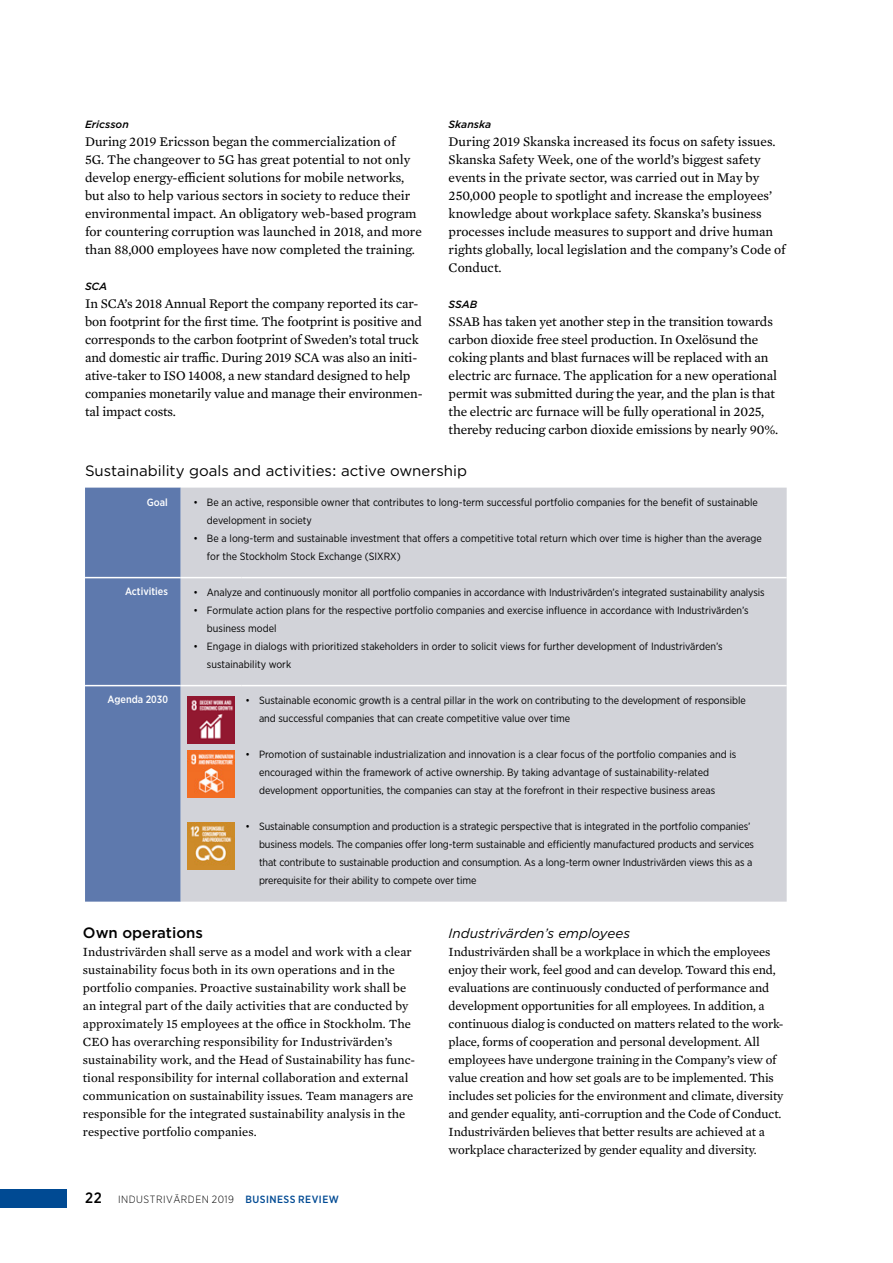
<style>
.page{position:relative;width:893px;height:1263px;background:#fff}
.page>*{position:absolute;margin:0;border:0;box-sizing:border-box;transform-origin:0 0}
.tabellhuvud{font:15px "Gotham";color:#000}
.Rubrik_3{font:500 15px "Gotham";color:#000}
.Text{font:13.5px/18px "Mercury Text G2";letter-spacing:-.01em;color:#000}
.Rubrik_4{font:italic 13.5px "Gotham";color:#000}
.Text-2{font:12.75px/18px "Mercury Text G2";letter-spacing:-.01em;color:#000}
.t1{font:10.5px/18px "Gotham Narrow";letter-spacing:-.005em;color:#000}
.t2{font:300 10.5px "Gotham Narrow";letter-spacing:.05em;color:#000}
.Tabelltext{font:500 10.5px "Gotham Narrow";color:#fff}
.Rubrik_5{font:italic 500 10.5px "Gotham";color:#000}
.s1{font-weight:500;font-size:15px}
.s2{font-weight:500;color:#004a93}
</style>
<div class="page">
<div style="left:0;top:1190px;width:67px;height:18px;background:#004a93"></div>
<div style="left:85px;top:488px;width:96px;height:414px;background:#5e79ad"></div>
<div style="left:181px;top:488px;width:606px;height:197px;background:#d2d3d9"></div>
<div style="left:181px;top:686px;width:606px;height:216px;background:#d2d3d9"></div>
<hr style="left:85px;top:577px;width:96px;height:1px;background:#fff">
<hr style="left:181px;top:577px;width:60px;height:1px;background:#fff">
<hr style="left:241px;top:577px;width:546px;height:1px;background:#fff">
<hr style="left:85px;top:685px;width:96px;height:1px;background:#fff">
<img style="left:187px;top:696px;width:48px;height:47px">
<img style="left:187px;top:822px;width:48px;height:47px">
<img style="left:187px;top:750px;width:48px;height:47px">
<p class="Rubrik_5" style="left:449px;top:117px;width:44px">Skanska</p>
<p class="Text" style="left:449px;top:131px;width:339px">During 2019 Skanska increased its focus on safety issues.<br>Skanska Safety Week, one of the world’s biggest safety events in the private sector, was carried out in May by 250,000 people to spotlight and increase the employees’ knowledge about workplace safety. Skanska’s business processes include measures to support and drive human rights globally, local legislation and the company’s Code of Conduct.</p>
<p class="Rubrik_5" style="left:449px;top:297px;width:30px">SSAB</p>
<p class="Text" style="left:449px;top:311px;width:331px">SSAB has taken yet another step in the transition towards carbon dioxide free steel production. In Oxelösund the coking plants and blast furnaces will be replaced with an electric arc furnace. The application for a new operational permit was submitted during the year, and the plan is that the electric arc furnace will be fully operational in 2025, thereby reducing carbon dioxide emissions by nearly 90%.</p>
<p class="tabellhuvud" style="left:85px;top:461px;width:384px">Sustainability goals and activities: active ownership</p>
<p class="Tabelltext" style="left:147px;top:495px;width:23px">GOAL</p>
<p class="t1" style="left:207px;top:493px;width:552px;text-indent:-14px">• Be an active, responsible owner that contributes to long-term successful portfolio companies for the benefit of sustainable development in society</p>
<p class="t1" style="left:207px;top:529px;width:556px;text-indent:-14px">• Be a long-term and sustainable investment that offers a competitive total return which over time is higher than the average for the Stockholm Stock Exchange (SIXRX)</p>
<p class="Tabelltext" style="left:125px;top:584px;width:44px">ACTIVITIES</p>
<p class="t1" style="left:193px;top:583px;width:573px">• Analyze and continuously monitor all portfolio companies in accordance with Industrivärden’s integrated sustainability analysis</p>
<p class="t1" style="left:207px;top:601px;width:543px;text-indent:-14px">• Formulate action plans for the respective portfolio companies and exercise influence in accordance with Industrivärden’s business model</p>
<p class="t1" style="left:207px;top:637px;width:517px;text-indent:-14px">• Engage in dialogs with prioritized stakeholders in order to solicit views for further development of Industrivärden’s sustainability work</p>
<p class="Tabelltext" style="left:108px;top:692px;width:62px">AGENDA 2030</p>
<p class="t1" style="left:259px;top:691px;width:488px;text-indent:-14px">• Sustainable economic growth is a central pillar in the work on contributing to the development of responsible and successful companies that can create competitive value over time</p>
<p class="t1" style="left:259px;top:745px;width:479px;text-indent:-14px">• Promotion of sustainable industrialization and innovation is a clear focus of the portfolio companies and is encouraged within the framework of active ownership. By taking advantage of sustainability-related development opportunities, the companies can stay at the forefront in their respective business areas</p>
<p class="t1" style="left:259px;top:817px;width:497px;text-indent:-14px">• Sustainable consumption and production is a strategic perspective that is integrated in the portfolio companies’ business models. The companies offer long-term sustainable and efficiently manufactured products and services that contribute to sustainable production and consumption. As a long-term owner Industrivärden views this as a prerequisite for their ability to compete over time</p>
<p class="Rubrik_5" style="left:85px;top:117px;width:45px">Ericsson</p>
<p class="Text" style="left:85px;top:131px;width:338px">During 2019 Ericsson began the commercialization of<br>5G. The changeover to 5G has great potential to not only develop energy-efficient solutions for mobile networks, but also to help various sectors in society to reduce their environmental impact. An obligatory web-based program for countering corruption was launched in 2018, and more than 88,000 employees have now completed the training.</p>
<p class="Rubrik_5" style="left:85px;top:279px;width:24px">SCA</p>
<p class="Text" style="left:85px;top:293px;width:339px">In SCA’s 2018 Annual Report the company reported its car&shy;bon footprint for the first time. The footprint is positive and corresponds to the carbon footprint of Sweden’s total truck and domestic air traffic. During 2019 SCA was also an initi&shy;ative-taker to ISO 14008, a new standard designed to help companies monetarily value and manage their environmen&shy;tal impact costs.</p>
<p class="Rubrik_3" style="left:83px;top:922px;width:122px">Own operations</p>
<p class="Text-2" style="left:83px;top:942px;width:334px">Industrivärden shall serve as a model and work with a clear sustainability focus both in its own operations and in the portfolio companies. Proactive sustainability work shall be an integral part of the daily activities that are conducted by approximately 15 employees at the office in Stockholm. The CEO has overarching responsibility for Industrivärden’s sustainability work, and the Head of Sustainability has func&shy;tional responsibility for internal collaboration and external communication on sustainability issues. Team managers are responsible for the integrated sustainability analysis in the respective portfolio companies.</p>
<p class="t2" style="left:85px;top:1193px;width:255px"><span class="s1">22</span> INDUSTRIVÄRDEN 2019 <span class="s2">BUSINESS REVIEW</span></p>
<p class="Rubrik_4" style="left:449px;top:924px;width:183px">Industrivärden’s employees</p>
<p class="Text-2" style="left:449px;top:942px;width:336px">Industrivärden shall be a workplace in which the employees enjoy their work, feel good and can develop. Toward this end, evaluations are continuously conducted of performance and development opportunities for all employees. In addition, a continuous dialog is conducted on matters related to the work&shy;place, forms of cooperation and personal development. All employees have undergone training in the Company’s view of value creation and how set goals are to be implemented. This includes set policies for the environment and climate, diversity and gender equality, anti-corruption and the Code of Conduct.<br>Industrivärden believes that better results are achieved at a workplace characterized by gender equality and diversity.</p>
</div>
